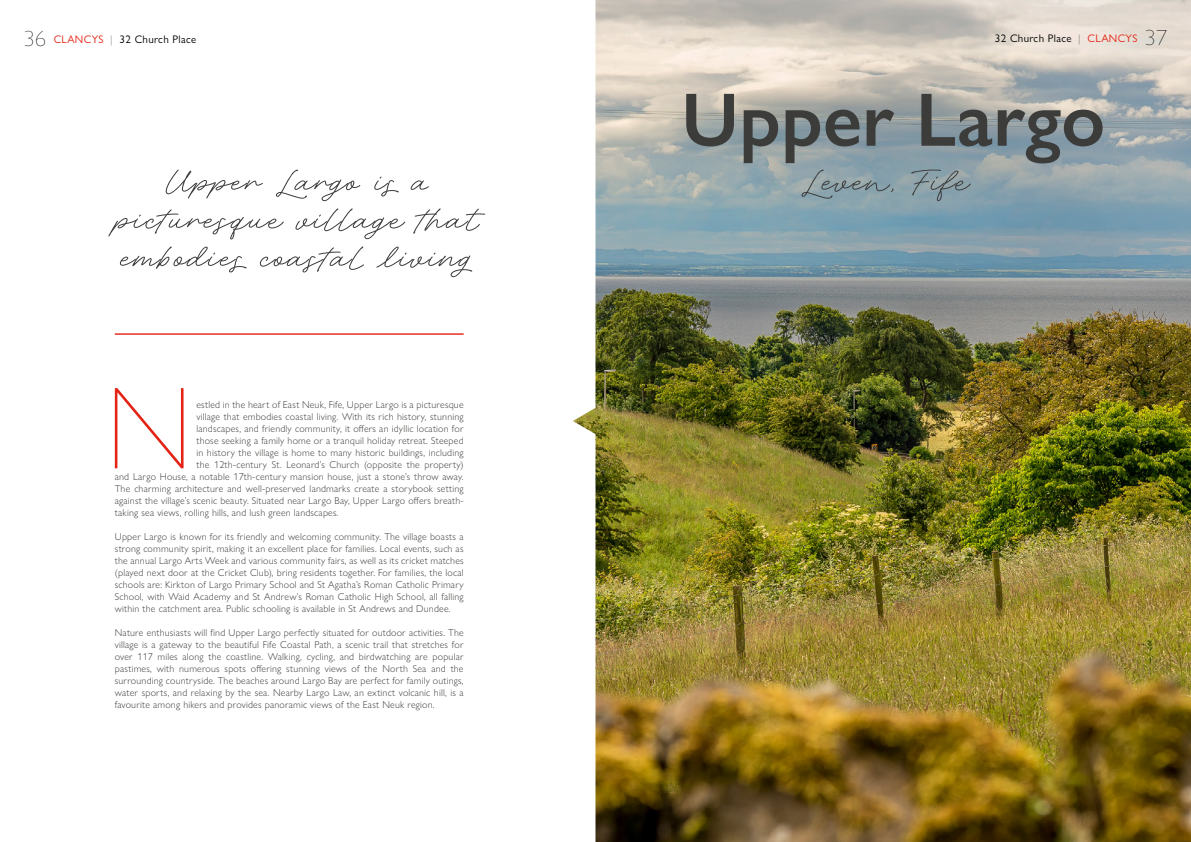
<style>
.page{position:relative;width:1191px;height:842px;background:#fff}
.page>*{position:absolute;margin:0;border:0;box-sizing:border-box;transform-origin:0 0}
.t1{font:200 117.6px "Gill Sans Nova";color:#e42316}
.t2{font:600 76.1px "Gill Sans Nova";color:#3c3c3b}
.t3{font:48px/38px "Adventures Unlimited Script";letter-spacing:.02em;color:#3c3c3b;text-align:center;scale:1.07 1}
.t4{font:11px "Gill Sans Nova";letter-spacing:.03em;color:#000}
.t5{font:300 10px/12px "Gill Sans Nova";letter-spacing:.02em;color:#3c3c3b;text-align:justify}
.s1{font-weight:200;font-size:22px}
.s2{color:#e42316}
.s3{font-weight:200}
</style>
<div class="page">
<hr style="left:115px;top:333px;width:348px;height:2px;background:#e42316">
<img style="left:573px;top:0;width:618px;height:842px">
<p class="t4" style="left:24px;top:32px;width:174px"><span class="s1">36</span> <span class="s2">CLANCYS</span> <span class="s3">|</span> 32 Church Place</p>
<p class="t4" style="left:995px;top:32px;width:174px">32 Church Place <span class="s3">|</span> <span class="s2">CLANCYS</span> <span class="s1">37</span></p>
<p class="t3" style="left:116px;top:166px;width:338px">Upper Largo is a picturesque village that embodies coastal living</p>
<p class="t1" style="left:105px;top:357px;width:89px">N</p>
<p class="t5" style="left:196px;top:399px;width:269px">estled in the heart of East Neuk, Fife, Upper Largo is a picturesque</p>
<p class="t5" style="left:196px;top:411px;width:269px">village that embodies coastal living. With its rich history, stunning</p>
<p class="t5" style="left:196px;top:423px;width:269px">landscapes, and friendly community, it offers an idyllic location for</p>
<p class="t5" style="left:196px;top:435px;width:269px">those seeking a family home or a tranquil holiday retreat. Steeped</p>
<p class="t5" style="left:196px;top:447px;width:269px">in history the village is home to many historic buildings, including</p>
<p class="t5" style="left:196px;top:459px;width:269px">the 12th-century St. Leonard’s Church (opposite the property)</p>
<p class="t5" style="left:115px;top:471px;width:350px">and Largo House, a notable 17th-century mansion house, just a stone’s throw away.</p>
<p class="t5" style="left:115px;top:483px;width:350px">The charming architecture and well-preserved landmarks create a storybook setting</p>
<p class="t5" style="left:115px;top:495px;width:350px">against the village’s scenic beauty. Situated near Largo Bay, Upper Largo offers breath-</p>
<p class="t5" style="left:115px;top:507px;width:225px">taking sea views, rolling hills, and lush green landscapes.</p>
<p class="t5" style="left:115px;top:531px;width:350px">Upper Largo is known for its friendly and welcoming community. The village boasts a strong community spirit, making it an excellent place for families. Local events, such as the annual Largo Arts Week and various community fairs, as well as its cricket matches (played next door at the Cricket Club), bring residents together. For families, the local schools are: Kirkton of Largo Primary School and St Agatha’s Roman Catholic Primary School, with Waid Academy and St Andrew’s Roman Catholic High School, all falling within the catchment area. Public schooling is available in St Andrews and Dundee.</p>
<p class="t5" style="left:115px;top:627px;width:350px">Nature enthusiasts will find Upper Largo perfectly situated for outdoor activities. The village is a gateway to the beautiful Fife Coastal Path, a scenic trail that stretches for over 117 miles along the coastline. Walking, cycling, and birdwatching are popular pastimes, with numerous spots offering stunning views of the North Sea and the surrounding countryside. The beaches around Largo Bay are perfect for family outings, water sports, and relaxing by the sea. Nearby Largo Law, an extinct volcanic hill, is a favourite among hikers and provides panoramic views of the East Neuk region.</p>
<p class="t2" style="left:681px;top:73px;width:425px">Upper Largo</p>
<p class="t3" style="left:801px;top:166px;width:159px">Leven, Fife</p>
</div>
